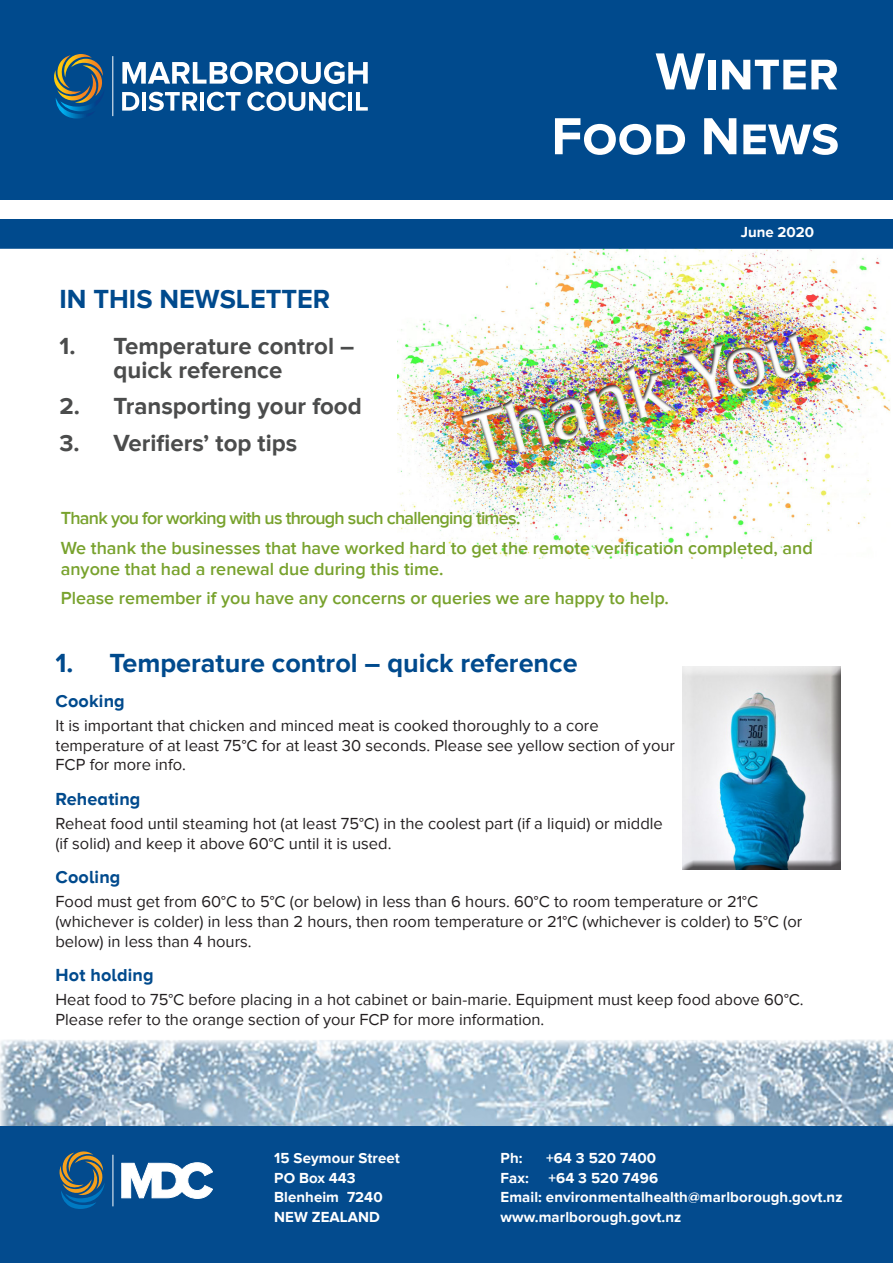
<style>
.page{position:relative;width:893px;height:1263px;background:#fff}
.page>*{position:absolute;margin:0;border:0;box-sizing:border-box;transform-origin:0 0}
.Heading{font:700 54px/64.8px "Proxima Nova";color:#fff;text-align:right}
.HEADING_2{font:700 27px "Proxima Nova";color:#004a8d}
.Contents{font:700 24px/24px "Proxima Nova";color:#4b4c4c}
.Paragraph_Style_1{font:600 18px/21px "Proxima Nova";color:#78a22d}
.Paragraph_Style_1-2{font:600 18px "Proxima Nova";letter-spacing:-.04em;color:#78a22d}
.Heading_3_blue{font:700 18px "Proxima Nova A";letter-spacing:.01em;color:#004a8d}
.t1{font:16.5px/19.8px "Proxima Nova";color:#231f20}
.Body_Copy_2{font:700 15px "Proxima Nova";letter-spacing:.005em;color:#fff}
.t2{font:700 15px "Proxima Nova A";color:#fff}
</style>
<div class="page">
<img style="left:0;top:1040px;width:893px;height:87px">
<img style="left:398px;top:249px;width:492px;height:309px">
<div style="left:0;top:1127px;width:893px;height:136px;background:#034b8e"></div>
<div style="left:0;top:219px;width:893px;height:30px;background:#004a8d"></div>
<div style="left:0;top:0;width:893px;height:199px;background:#004a8d"></div>
<svg style="left:122px;top:62px;width:246px;height:22px"></svg>
<svg style="left:122px;top:92px;width:17px;height:19px"></svg>
<hr style="left:142px;top:92px;width:4px;height:19px;background:#fff">
<svg style="left:148px;top:92px;width:49px;height:19px"></svg>
<hr style="left:200px;top:92px;width:4px;height:19px;background:#fff">
<svg style="left:207px;top:92px;width:34px;height:19px"></svg>
<svg style="left:247px;top:92px;width:99px;height:19px"></svg>
<hr style="left:348px;top:92px;width:4px;height:19px;background:#fff">
<svg style="left:356px;top:92px;width:12px;height:19px"></svg>
<hr style="left:112px;top:56px;width:1px;height:60px;background:#fff">
<svg style="left:54px;top:54px;width:50px;height:65px"></svg>
<svg style="left:60px;top:1151px;width:45px;height:58px"></svg>
<svg style="left:121px;top:1162px;width:92px;height:37px"></svg>
<hr style="left:113px;top:1155px;width:1px;height:51px;background:#fff">
<div style="left:682px;top:666px;width:161px;height:206px;background:#231f20;opacity:.75"></div>
<p class="Heading" style="left:551px;top:40px;width:289px">Winter<br>Food News</p>
<p class="HEADING_2" style="left:60px;top:284px;width:272px">IN THIS NEWSLETTER</p>
<p class="Contents" style="left:114px;top:334px;width:242px;text-indent:-54px">1. Temperature control – quick reference</p>
<p class="Contents" style="left:60px;top:395px;width:304px">2. Transporting your food</p>
<p class="Contents" style="left:60px;top:432px;width:239px">3. Verifiers’ top tips</p>
<p class="t2" style="left:741px;top:224px;width:75px">June 2020</p>
<p class="Paragraph_Style_1-2" style="left:61px;top:508px;width:461px">Thank you for working with us through such challenging times.</p>
<p class="Paragraph_Style_1" style="left:61px;top:537px;width:754px">We thank the businesses that have worked hard to get the remote verification completed, and anyone that had a renewal due during this time.</p>
<p class="Paragraph_Style_1" style="left:61px;top:588px;width:610px">Please remember if you have any concerns or queries we are happy to help.</p>
<p class="HEADING_2" style="left:56px;top:648px;width:524px">1. Temperature control – quick reference</p>
<p class="Heading_3_blue" style="left:56px;top:690px;width:71px">Cooking</p>
<p class="t1" style="left:56px;top:716px;width:621px">It is important that chicken and minced meat is cooked thoroughly to a core temperature of at least 75°C for at least 30 seconds. Please see yellow section of your<br>FCP for more info.</p>
<p class="Heading_3_blue" style="left:56px;top:788px;width:86px">Reheating</p>
<p class="t1" style="left:56px;top:814px;width:609px">Reheat food until steaming hot (at least 75°C) in the coolest part (if a liquid) or middle (if solid) and keep it above 60°C until it is used.</p>
<p class="Heading_3_blue" style="left:56px;top:867px;width:67px">Cooling</p>
<p class="t1" style="left:56px;top:892px;width:748px">Food must get from 60°C to 5°C (or below) in less than 6 hours. 60°C to room temperature or 21°C (whichever is colder) in less than 2 hours, then room temperature or 21°C (whichever is colder) to 5°C (or below) in less than 4 hours.</p>
<p class="Heading_3_blue" style="left:56px;top:965px;width:100px">Hot holding</p>
<p class="t1" style="left:56px;top:990px;width:750px">Heat food to 75°C before placing in a hot cabinet or bain-marie. Equipment must keep food above 60°C.<br>Please refer to the orange section of your FCP for more information.</p>
<p class="Body_Copy_2" style="left:274px;top:1150px;width:127px">15 Seymour Street</p>
<p class="Body_Copy_2" style="left:274px;top:1169px;width:83px">PO Box 443</p>
<p class="Body_Copy_2" style="left:274px;top:1189px;width:110px">Blenheim 7240</p>
<p class="Body_Copy_2" style="left:274px;top:1208px;width:107px">NEW ZEALAND</p>
<p class="Body_Copy_2" style="left:501px;top:1150px;width:23px">Ph:</p>
<p class="Body_Copy_2" style="left:546px;top:1150px;width:112px">+64 3 520 7400</p>
<p class="Body_Copy_2" style="left:501px;top:1169px;width:30px">Fax:</p>
<p class="Body_Copy_2" style="left:548px;top:1169px;width:111px">+64 3 520 7496</p>
<p class="Body_Copy_2" style="left:501px;top:1189px;width:343px">Email: environmentalhealth@marlborough.govt.nz</p>
<p class="Body_Copy_2" style="left:501px;top:1208px;width:182px">www.marlborough.govt.nz</p>
</div>
